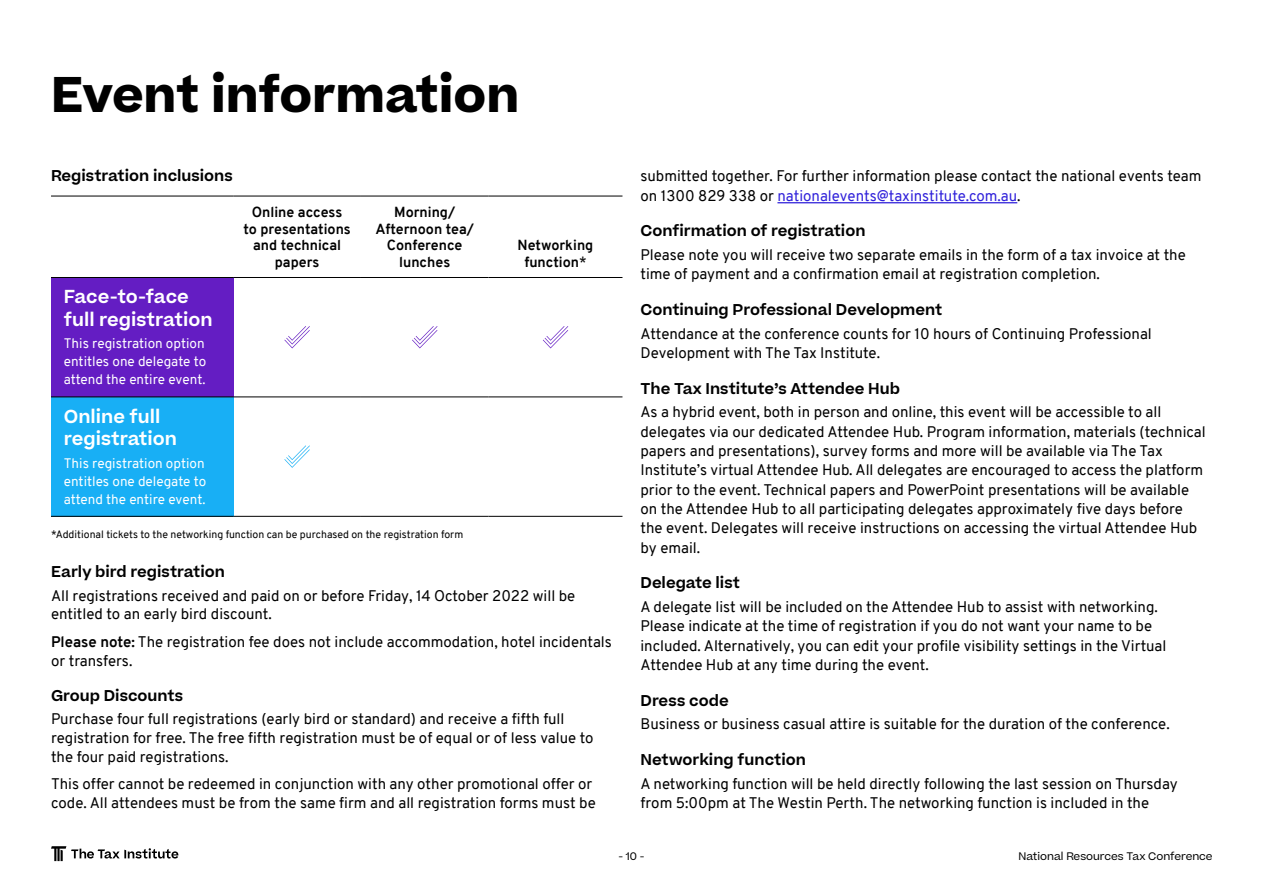
<style>
.page{position:relative;width:1263px;height:893px;background:#fff}
.page>*{position:absolute;margin:0;border:0;box-sizing:border-box;transform-origin:0 0}
.t1{font:700 48px "Beatrice";color:#000}
.t2{font:600 18px/22.5px "Beatrice";color:#fff}
.t3{font:15px/19.4px "Overpass";color:#000}
.t4{font:600 15px "Beatrice";color:#000}
.t5{font:700 14.25px/16.5px "Overpass";color:#000;text-align:center}
.t6{font:13.5px/18px "Overpass";color:#fff;text-align:justify}
.t7{font:10.5px "Overpass";color:#000}
.t8{font:10.5px "Beatrice";color:#000}
.s1{font-weight:400}
.s2{font-weight:700}
.s3{color:#3021da}
</style>
<div class="page">
<div style="left:51px;top:277px;width:182px;height:120px;background:#641dc3"></div>
<div style="left:51px;top:397px;width:182px;height:119px;background:#18aff5"></div>
<hr style="left:51px;top:397px;width:182px;height:1px;background:#000">
<hr style="left:233px;top:397px;width:128px;height:1px;background:#000">
<hr style="left:361px;top:397px;width:128px;height:1px;background:#000">
<hr style="left:489px;top:397px;width:133px;height:1px;background:#000">
<hr style="left:51px;top:516px;width:182px;height:1px;background:#000">
<hr style="left:489px;top:516px;width:133px;height:1px;background:#000">
<hr style="left:233px;top:516px;width:128px;height:1px;background:#000">
<hr style="left:361px;top:516px;width:128px;height:1px;background:#000">
<hr style="left:51px;top:196px;width:182px;height:1px;background:#000">
<hr style="left:233px;top:196px;width:128px;height:1px;background:#000">
<hr style="left:361px;top:196px;width:128px;height:1px;background:#000">
<hr style="left:489px;top:196px;width:133px;height:1px;background:#000">
<hr style="left:51px;top:277px;width:182px;height:1px;background:#000">
<hr style="left:233px;top:277px;width:128px;height:1px;background:#000">
<hr style="left:361px;top:277px;width:128px;height:1px;background:#000">
<hr style="left:489px;top:277px;width:133px;height:1px;background:#000">
<svg style="left:284px;top:326px;width:26px;height:22px"></svg>
<svg style="left:412px;top:326px;width:25px;height:22px"></svg>
<svg style="left:543px;top:326px;width:25px;height:22px"></svg>
<svg style="left:284px;top:445px;width:26px;height:23px"></svg>
<hr style="left:777px;top:202px;width:240px;height:1px;background:#3021da">
<svg style="left:51px;top:846px;width:127px;height:15px"></svg>
<h1 class="t1" style="left:51px;top:61px;width:470px">Event information</h1>
<p class="t4" style="left:51px;top:166px;width:183px">Registration inclusions</p>
<p class="t5" style="left:243px;top:204px;width:109px">Online access to presentations and technical papers</p>
<p class="t5" style="left:375px;top:204px;width:100px">Morning/<br>Afternoon tea/<br>Conference lunches</p>
<p class="t5" style="left:518px;top:237px;width:77px">Networking function<span class="s1">*</span></p>
<p class="t2" style="left:64px;top:286px;width:150px">Face-to-face full registration</p>
<p class="t6" style="left:64px;top:335px;width:144px">This registration option entitles one delegate to attend the entire event.</p>
<p class="t2" style="left:64px;top:405px;width:115px">Online full registration</p>
<p class="t6" style="left:64px;top:454px;width:144px">This registration option entitles one delegate to attend the entire event.</p>
<p class="t7" style="left:51px;top:527px;width:414px">*Additional tickets to the networking function can be purchased on the registration form</p>
<p class="t4" style="left:51px;top:562px;width:175px">Early bird registration</p>
<p class="t3" style="left:51px;top:586px;width:526px;line-height:18.9px">All registrations received and paid on or before Friday, 14 October 2022 will be entitled to an early bird discount.</p>
<p class="t3" style="left:51px;top:632px;width:562px;line-height:18.9px"><span class="s2">Please note:</span> The registration fee does not include accommodation, hotel incidentals or transfers.</p>
<p class="t4" style="left:51px;top:685px;width:134px">Group Discounts</p>
<p class="t3" style="left:51px;top:709px;width:544px;line-height:18.9px">Purchase four full registrations (early bird or standard) and receive a fifth full registration for free. The free fifth registration must be of equal or of less value to the four paid registrations.</p>
<p class="t3" style="left:51px;top:774px;width:546px;line-height:18.9px">This offer cannot be redeemed in conjunction with any other promotional offer or code. All attendees must be from the same firm and all registration forms must be</p>
<p class="t3" style="left:640px;top:167px;width:562px">submitted together. For further information please contact the national events team on 1300 829 338 or <span class="s3">nationalevents@taxinstitute.com.au</span>.</p>
<p class="t4" style="left:640px;top:221px;width:227px">Confirmation of registration</p>
<p class="t3" style="left:640px;top:245px;width:547px">Please note you will receive two separate emails in the form of a tax invoice at the time of payment and a confirmation email at registration completion.</p>
<p class="t4" style="left:640px;top:299px;width:303px">Continuing Professional Development</p>
<p class="t3" style="left:640px;top:324px;width:513px">Attendance at the conference counts for 10 hours of Continuing Professional<br>Development with The Tax Institute.</p>
<p class="t4" style="left:640px;top:378px;width:261px">The Tax Institute’s Attendee Hub</p>
<p class="t3" style="left:640px;top:402px;width:567px">As a hybrid event, both in person and online, this event will be accessible to all delegates via our dedicated Attendee Hub. Program information, materials (technical papers and presentations), survey forms and more will be available via The Tax Institute’s virtual Attendee Hub. All delegates are encouraged to access the platform prior to the event. Technical papers and PowerPoint presentations will be available on the Attendee Hub to all participating delegates approximately five days before the event. Delegates will receive instructions on accessing the virtual Attendee Hub by email.</p>
<p class="t4" style="left:640px;top:573px;width:101px">Delegate list</p>
<p class="t3" style="left:640px;top:597px;width:527px">A delegate list will be included on the Attendee Hub to assist with networking.<br>Please indicate at the time of registration if you do not want your name to be included. Alternatively, you can edit your profile visibility settings in the Virtual Attendee Hub at any time during the event.</p>
<p class="t4" style="left:640px;top:690px;width:90px">Dress code</p>
<p class="t3" style="left:640px;top:714px;width:531px">Business or business casual attire is suitable for the duration of the conference.</p>
<p class="t4" style="left:640px;top:749px;width:167px">Networking function</p>
<p class="t3" style="left:640px;top:774px;width:539px">A networking function will be held directly following the last session on Thursday from 5:00pm at The Westin Perth. The networking function is included in the</p>
<p class="t8" style="left:618px;top:849px;width:28px">- 10 -</p>
<p class="t8" style="left:1018px;top:849px;width:196px">National Resources Tax Conference</p>
</div>
